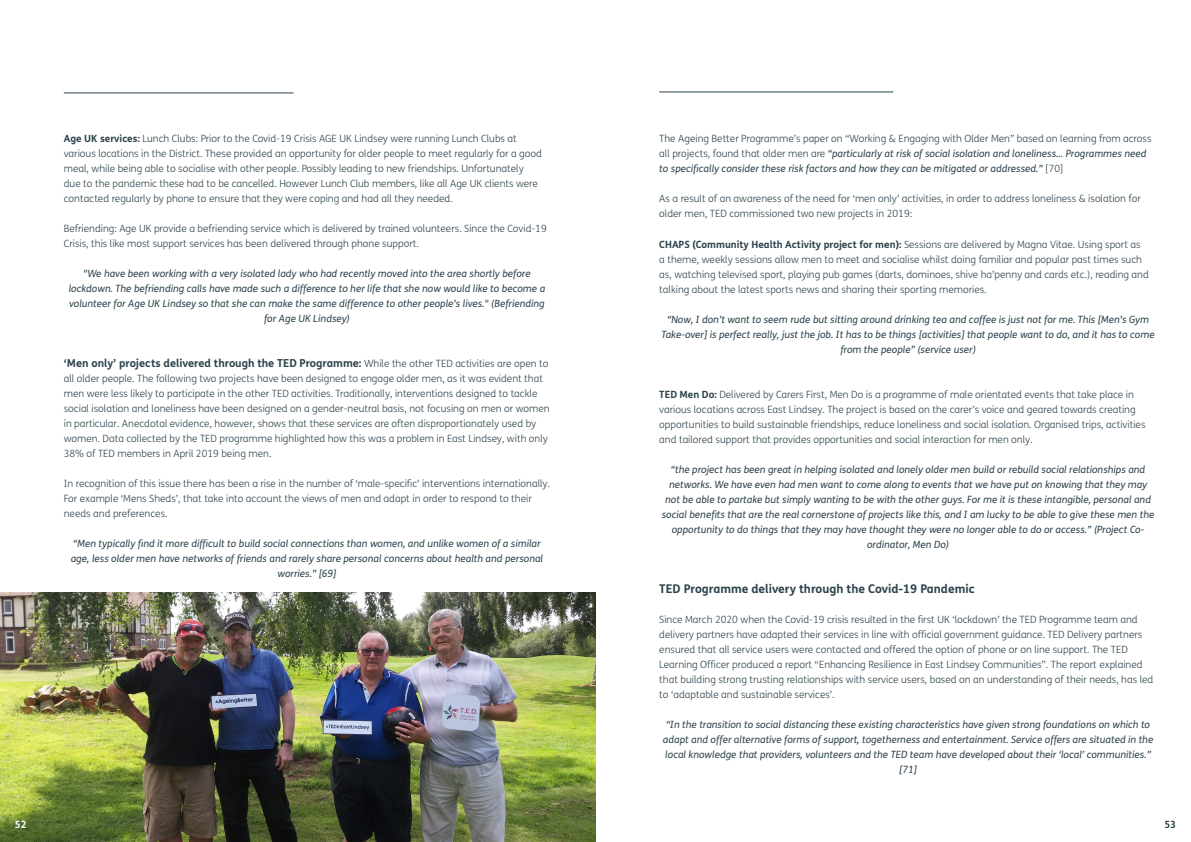
<style>
.page{position:relative;width:1191px;height:842px;background:#fff}
.page>*{position:absolute;margin:0;border:0;box-sizing:border-box;transform-origin:0 0}
.t1{font:700 12px "FS Me";color:#2d424d}
.t2{font:700 11px "FS Me";color:#2d424d}
.t3{font:300 10px/15px "FS Me";color:#2d424d}
.t4{font:italic 10px/15px "FS Me";color:#2d424d;text-align:center}
.t5{font:700 10px "FS Me";color:#fff}
.t6{font:700 10px "FS Me";color:#2d424d}
.s1{font-weight:700}
.s2{font-weight:300;font-size:10px}
.s3{font-weight:300;font-style:normal}
</style>
<div class="page">
<img style="left:0;top:592px;width:595px;height:250px">
<hr style="left:64px;top:92px;width:229px;height:1px;background:#2d424d">
<hr style="left:659px;top:91px;width:234px;height:1px;background:#2d424d">
<p class="t3" style="left:64px;top:131px;width:480px"><span class="s1">Age UK services:</span> Lunch Clubs: Prior to the Covid-19 Crisis AGE UK Lindsey were running Lunch Clubs at various locations in the District. These provided an opportunity for older people to meet regularly for a good meal, while being able to socialise with other people. Possibly leading to new friendships. Unfortunately due to the pandemic these had to be cancelled. However Lunch Club members, like all Age UK clients were contacted regularly by phone to ensure that they were coping and had all they needed.</p>
<p class="t3" style="left:64px;top:221px;width:484px">Befriending: Age UK provide a befriending service which is delivered by trained volunteers. Since the Covid-19<br>Crisis, this like most support services has been delivered through phone support.</p>
<p class="t4" style="left:69px;top:266px;width:478px">"We have been working with a very isolated lady who had recently moved into the area shortly before lockdown. The befriending calls have made such a difference to her life that she now would like to become a volunteer for Age UK Lindsey so that she can make the same difference to other people’s lives." (Befriending for Age UK Lindsey)</p>
<p class="t2" style="left:64px;top:355px;width:486px">‘Men only’ projects delivered through the TED Programme: <span class="s2">While the other TED activities are open to</span></p>
<p class="t3" style="left:64px;top:371px;width:487px">all older people. The following two projects have been designed to engage older men, as it was evident that men were less likely to participate in the other TED activities. Traditionally, interventions designed to tackle social isolation and loneliness have been designed on a gender-neutral basis, not focusing on men or women in particular. Anecdotal evidence, however, shows that these services are often disproportionately used by women. Data collected by the TED programme highlighted how this was a problem in East Lindsey, with only 38% of TED members in April 2019 being men.</p>
<p class="t3" style="left:64px;top:476px;width:488px">In recognition of this issue there has been a rise in the number of ‘male-specific’ interventions internationally.<br>For example ‘Mens Sheds’, that take into account the views of men and adapt in order to respond to their needs and preferences.</p>
<p class="t4" style="left:71px;top:536px;width:474px">“Men typically find it more difficult to build social connections than women, and unlike women of a similar age, less older men have networks of friends and rarely share personal concerns about health and personal worries.” [69]</p>
<p class="t5" style="left:15px;top:817px;width:13px">52</p>
<p class="t4" style="left:659px;top:131px;width:494px;text-align:left"><span class="s3">The Ageing Better Programme’s paper on “Working &amp; Engaging with Older Men” based on learning from across all projects, found that older men are</span> “particularly at risk of social isolation and loneliness… Programmes need to specifically consider these risk factors and how they can be mitigated or addressed.” <span class="s3">[70]</span></p>
<p class="t3" style="left:659px;top:191px;width:483px">As a result of an awareness of the need for ‘men only’ activities, in order to address loneliness &amp; isolation for older men, TED commissioned two new projects in 2019:</p>
<p class="t3" style="left:659px;top:236px;width:491px"><span class="s1">CHAPS (Community Health Activity project for men):</span> Sessions are delivered by Magna Vitae. Using sport as<br>a theme, weekly sessions allow men to meet and socialise whilst doing familiar and popular past times such as, watching televised sport, playing pub games (darts, dominoes, shive ha’penny and cards etc.), reading and talking about the latest sports news and sharing their sporting memories.</p>
<p class="t4" style="left:661px;top:311px;width:495px">“Now, I don’t want to seem rude but sitting around drinking tea and coffee is just not for me. This [Men’s Gym<br>Take-over] is perfect really, just the job. It has to be things [activities] that people want to do, and it has to come from the people” (service user)</p>
<p class="t3" style="left:659px;top:386px;width:488px"><span class="s1">TED Men Do:</span> Delivered by Carers First, Men Do is a programme of male orientated events that take place in various locations across East Lindsey. The project is based on the carer’s voice and geared towards creating opportunities to build sustainable friendships, reduce loneliness and social isolation. Organised trips, activities and tailored support that provides opportunities and social interaction for men only.</p>
<p class="t4" style="left:662px;top:461px;width:494px">“the project has been great in helping isolated and lonely older men build or rebuild social relationships and networks. We have even had men want to come along to events that we have put on knowing that they may not be able to partake but simply wanting to be with the other guys. For me it is these intangible, personal and social benefits that are the real cornerstone of projects like this, and I am lucky to be able to give these men the opportunity to do things that they may have thought they were no longer able to do or access.” (Project Co&shy;ordinator, Men Do)</p>
<p class="t1" style="left:659px;top:579px;width:317px">TED Programme delivery through the Covid-19 Pandemic</p>
<p class="t3" style="left:659px;top:611px;width:495px">Since March 2020 when the Covid-19 crisis resulted in the first UK ‘lockdown’ the TED Programme team and delivery partners have adapted their services in line with official government guidance. TED Delivery partners ensured that all service users were contacted and offered the option of phone or on line support. The TED Learning Officer produced a report “Enhancing Resilience in East Lindsey Communities”. The report explained that building strong trusting relationships with service users, based on an understanding of their needs, has led to ‘adaptable and sustainable services’.</p>
<p class="t4" style="left:663px;top:716px;width:492px">“In the transition to social distancing these existing characteristics have given strong foundations on which to adapt and offer alternative forms of support, togetherness and entertainment. Service offers are situated in the local knowledge that providers, volunteers and the TED team have developed about their ‘local’ communities.” [71]</p>
<p class="t6" style="left:1164px;top:817px;width:13px">53</p>
</div>
